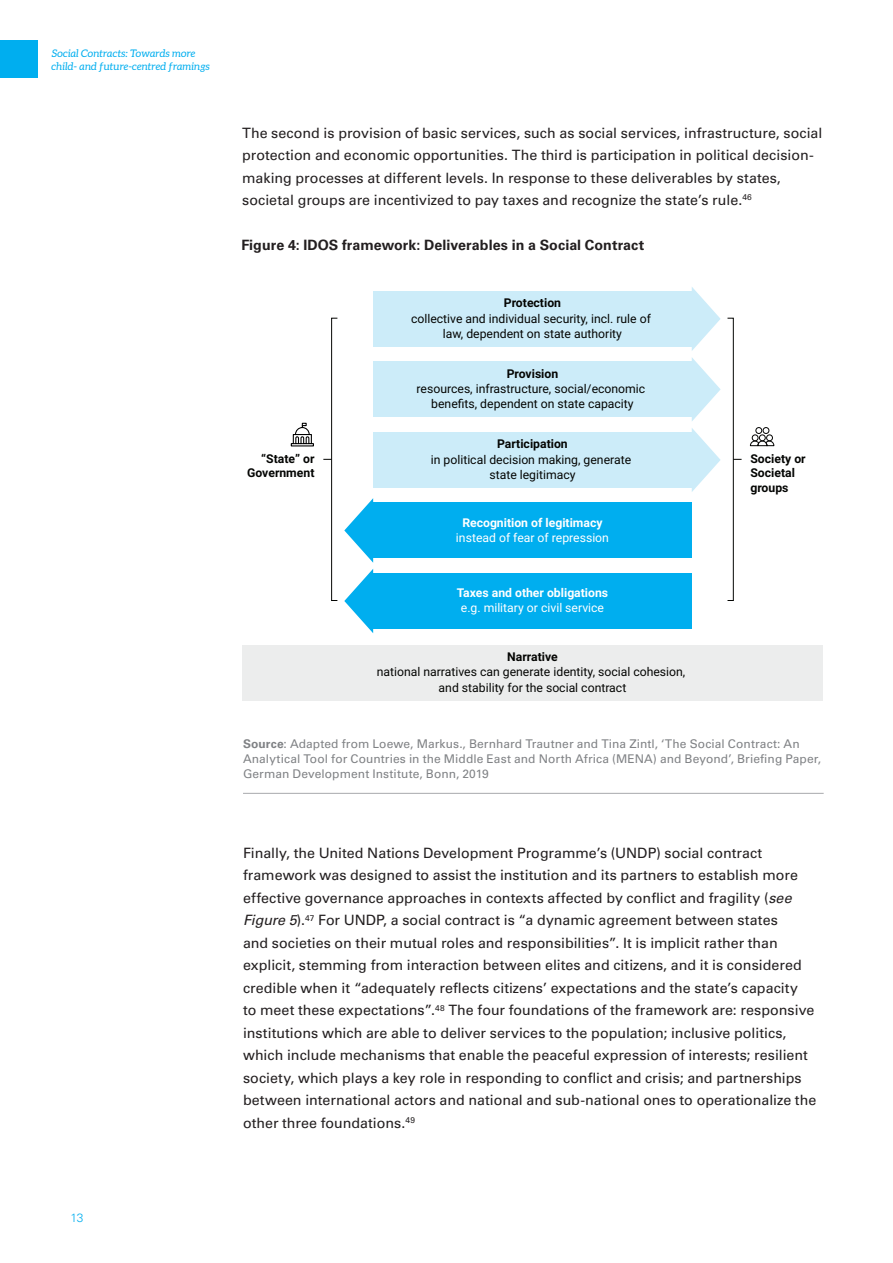
<style>
.page{position:relative;width:893px;height:1263px;background:#fff}
.page>*{position:absolute;margin:0;border:0;box-sizing:border-box;transform-origin:0 0}
.t1{font:14.25px/22.5px "Univers LT Pro 55 Roman";color:#231f20}
.t2{font:700 14.25px "Univers LT Pro 65";letter-spacing:.005em;color:#231f20}
.t3{font:12.15px/15.1px "Roboto";color:#040503;text-align:center}
.t4{font:12.15px/15.1px "Roboto";color:#fff;text-align:center}
.t5{font:700 12.15px/14.5px "Roboto";color:#040503;text-align:right}
.t6{font:12px/15px "Univers LT Pro 55 Roman";letter-spacing:.005em;color:#808285}
.t7{font:300 12px "Univers LT Pro 45";color:#00aeef}
.t8{font:italic 10.5px/13.5px "Aleo";letter-spacing:.01em;color:#00aeef}
.s1{font-weight:700}
.s2{font-family:"Univers LT Pro 65";font-weight:700}
.s3{font-family:"Univers LT Pro 55";font-style:italic}
</style>
<div class="page">
<div style="left:0;top:40px;width:38px;height:38px;background:#00aeef"></div>
<div style="left:374px;top:291px;width:318px;height:56px;background:#ccecf9"></div>
<svg style="left:692px;top:287px;width:29px;height:64px"></svg>
<div style="left:374px;top:361px;width:318px;height:56px;background:#ccecf9"></div>
<svg style="left:692px;top:358px;width:29px;height:63px"></svg>
<div style="left:373px;top:502px;width:318px;height:56px;background:#00aeef"></div>
<svg style="left:344px;top:498px;width:29px;height:65px"></svg>
<div style="left:373px;top:573px;width:318px;height:56px;background:#00aeef"></div>
<svg style="left:344px;top:569px;width:29px;height:64px"></svg>
<div style="left:374px;top:432px;width:318px;height:56px;background:#ccecf9"></div>
<svg style="left:692px;top:428px;width:29px;height:64px"></svg>
<div style="left:242px;top:645px;width:581px;height:55px;background:#eceded"></div>
<div style="left:331px;top:318px;width:7px;height:283px;border:1px solid #040503"></div>
<div style="left:727px;top:318px;width:7px;height:283px;border:1px solid #040503"></div>
<svg style="left:290px;top:422px;width:24px;height:25px"></svg>
<div style="left:759px;top:434px;width:7px;height:7px;border:1px solid #050504;border-radius:50%"></div>
<div style="left:766px;top:434px;width:7px;height:7px;border:1px solid #050504;border-radius:50%"></div>
<div style="left:752px;top:434px;width:6px;height:7px;border:1px solid #050504;border-radius:50%"></div>
<svg style="left:749px;top:440px;width:26px;height:7px"></svg>
<div style="left:755px;top:427px;width:7px;height:7px;border:1px solid #050504;border-radius:50%"></div>
<div style="left:763px;top:427px;width:6px;height:7px;border:1px solid #050504;border-radius:50%"></div>
<hr style="left:243px;top:793px;width:581px;height:1px;background:#a8a9ad">
<p class="t8" style="left:52px;top:46px;width:160px">Social Contracts: Towards more child- and future-centred framings</p>
<p class="t1" style="left:242px;top:121px;width:582px">The second is provision of basic services, such as social services, infrastructure, social protection and economic opportunities. The third is participation in political decision&shy;making processes at different levels. In response to these deliverables by states, societal groups are incentivized to pay taxes and recognize the state’s rule.<sup>46</sup></p>
<p class="t2" style="left:241px;top:237px;width:404px">Figure 4: IDOS framework: Deliverables in a Social Contract</p>
<p class="t3" style="left:411px;top:295px;width:241px"><span class="s1">Protection<br></span>collective and individual security, incl. rule of law, dependent on state authority</p>
<p class="t3" style="left:417px;top:366px;width:230px"><span class="s1">Provision<br></span>resources, infrastructure, social/economic benefits, dependent on state capacity</p>
<p class="t3" style="left:431px;top:436px;width:202px"><span class="s1">Participation<br></span>in political decision making, generate state legitimacy</p>
<p class="t5" style="left:247px;top:451px;width:69px">“State” or<br>Government</p>
<p class="t5" style="left:750px;top:451px;width:57px;text-align:left">Society or<br>Societal groups</p>
<p class="t4" style="left:456px;top:514px;width:155px"><span class="s1">Recognition of legitimacy </span>instead of fear of repression</p>
<p class="t4" style="left:457px;top:585px;width:153px"><span class="s1">Taxes and other obligations </span>e.g. military or civil service</p>
<p class="t3" style="left:377px;top:649px;width:310px"><span class="s1">Narrative<br></span>national narratives can generate identity, social cohesion, and stability for the social contract</p>
<p class="t6" style="left:243px;top:736px;width:580px"><span class="s2">Source</span>: Adapted from Loewe, Markus., Bernhard Trautner and Tina Zintl, ‘The Social Contract: An<br>Analytical Tool for Countries in the Middle East and North Africa (MENA) and Beyond’, Briefing Paper,<br>German Development Institute, Bonn, 2019</p>
<p class="t1" style="left:243px;top:841px;width:575px">Finally, the United Nations Development Programme’s (UNDP) social contract framework was designed to assist the institution and its partners to establish more effective governance approaches in contexts affected by conflict and fragility (<span class="s3">see Figure 5</span>).<sup>47</sup> For UNDP, a social contract is “a dynamic agreement between states<br>and societies on their mutual roles and responsibilities”. It is implicit rather than explicit, stemming from interaction between elites and citizens, and it is considered credible when it “adequately reflects citizens’ expectations and the state’s capacity<br>to meet these expectations”.<sup>48</sup> The four foundations of the framework are: responsive institutions which are able to deliver services to the population; inclusive politics, which include mechanisms that enable the peaceful expression of interests; resilient society, which plays a key role in responding to conflict and crisis; and partnerships between international actors and national and sub-national ones to operationalize the other three foundations.<sup>49</sup></p>
<p class="t7" style="left:71px;top:1211px;width:15px">13</p>
</div>
